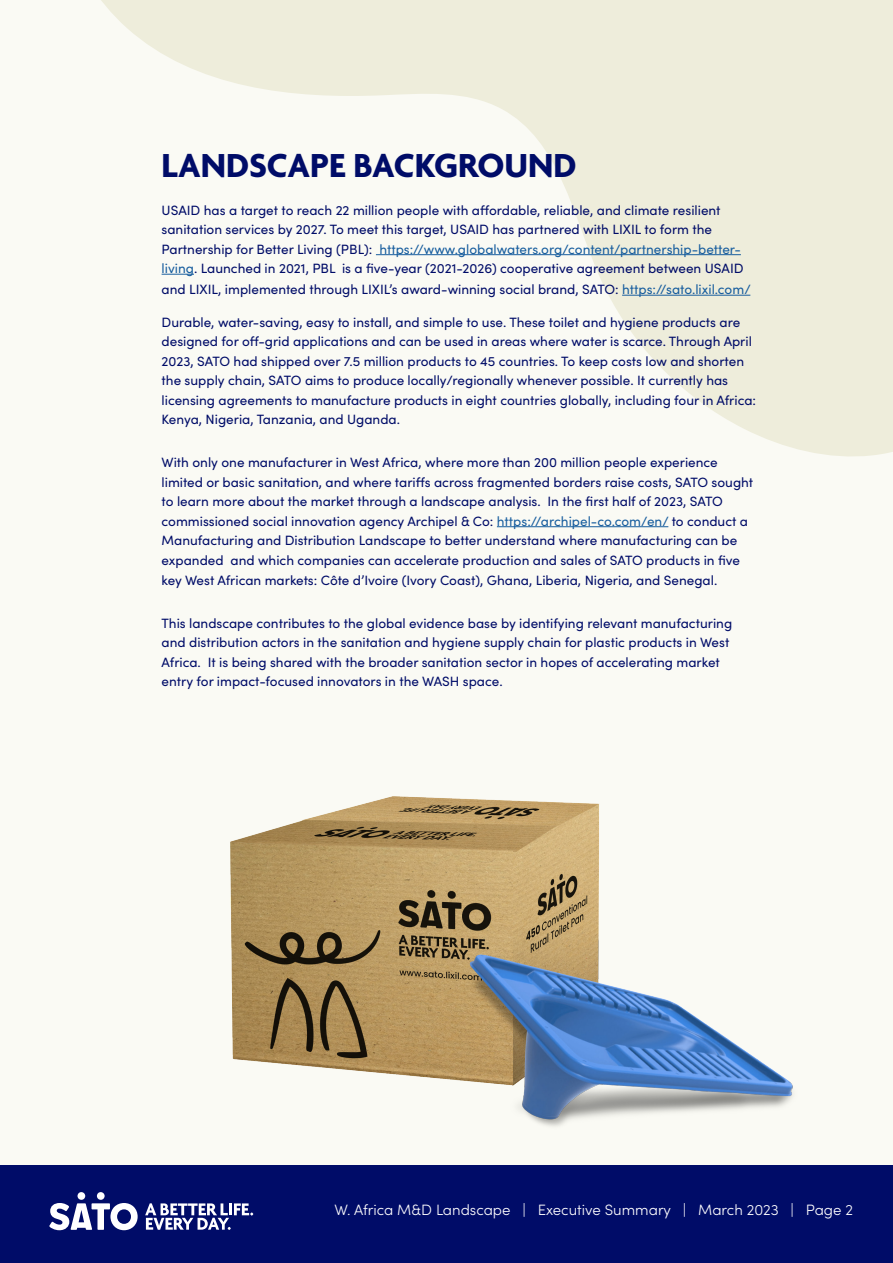
<style>
.page{position:relative;width:893px;height:1263px;background:#fafaf4}
.page>*{position:absolute;margin:0;border:0;box-sizing:border-box;transform-origin:0 0}
.t1{font:700 36px "Agenda";color:#000c68}
.Text_16{font:300 15px "Sofia Pro";color:#fff}
.Text_16-2{font:13.5px/19.5px "Sofia Pro";color:#000c68}
.s1{color:#175d9e}
</style>
<div class="page">
<svg style="left:101px;top:0;width:792px;height:457px"></svg>
<hr style="left:376px;top:254px;width:365px;height:1px;background:#175d9e">
<hr style="left:162px;top:274px;width:32px;height:1px;background:#175d9e">
<hr style="left:622px;top:295px;width:128px;height:1px;background:#175d9e">
<hr style="left:497px;top:526px;width:171px;height:1px;background:#175d9e">
<img style="left:230px;top:796px;width:563px;height:330px">
<div style="left:0;top:1165px;width:893px;height:98px;background:#000c68"></div>
<svg style="left:145px;top:1203px;width:108px;height:27px"></svg>
<div style="left:97px;top:1192px;width:8px;height:8px;background:#fff;border-radius:50%"></div>
<div style="left:78px;top:1192px;width:7px;height:8px;background:#fff;border-radius:50%"></div>
<svg style="left:49px;top:1203px;width:89px;height:27px"></svg>
<p class="t1" style="left:162px;top:146px;width:416px">LANDSCAPE BACKGROUND</p>
<p class="Text_16-2" style="left:162px;top:200px;width:583px">USAID has a target to reach 22 million people with affordable, reliable, and climate resilient sanitation services by 2027. To meet this target, USAID has partnered with LIXIL to form the Partnership for Better Living (PBL): <span class="s1">https://www.globalwaters.org/content/partnership-better&shy;living</span>. Launched in 2021, PBL is a five-year (2021-2026) cooperative agreement between USAID</p>
<p class="Text_16-2" style="left:162px;top:279px;width:591px">and LIXIL, implemented through LIXIL’s award-winning social brand, SATO: <span class="s1">https://sato.lixil.com/</span></p>
<p class="Text_16-2" style="left:162px;top:311px;width:596px">Durable, water-saving, easy to install, and simple to use. These toilet and hygiene products are designed for off-grid applications and can be used in areas where water is scarce. Through April 2023, SATO had shipped over 7.5 million products to 45 countries. To keep costs low and shorten the supply chain, SATO aims to produce locally/regionally whenever possible. It currently has licensing agreements to manufacture products in eight countries globally, including four in Africa:<br>Kenya, Nigeria, Tanzania, and Uganda.</p>
<p class="Text_16-2" style="left:162px;top:452px;width:593px">With only one manufacturer in West Africa, where more than 200 million people experience limited or basic sanitation, and where tariffs across fragmented borders raise costs, SATO sought to learn more about the market through a landscape analysis. In the first half of 2023, SATO commissioned social innovation agency Archipel &amp; Co: <span class="s1">https://archipel-co.com/en/</span> to conduct a Manufacturing and Distribution Landscape to better understand where manufacturing can be expanded and which companies can accelerate production and sales of SATO products in five key West African markets: Côte d’Ivoire (Ivory Coast), Ghana, Liberia, Nigeria, and Senegal.</p>
<p class="Text_16-2" style="left:162px;top:612px;width:572px">This landscape contributes to the global evidence base by identifying relevant manufacturing and distribution actors in the sanitation and hygiene supply chain for plastic products in West Africa. It is being shared with the broader sanitation sector in hopes of accelerating market entry for impact-focused innovators in the WASH space.</p>
<p class="Text_16" style="left:334px;top:1199px;width:520px">W. Africa M&amp;D Landscape | Executive Summary | March 2023 | Page 2</p>
</div>
